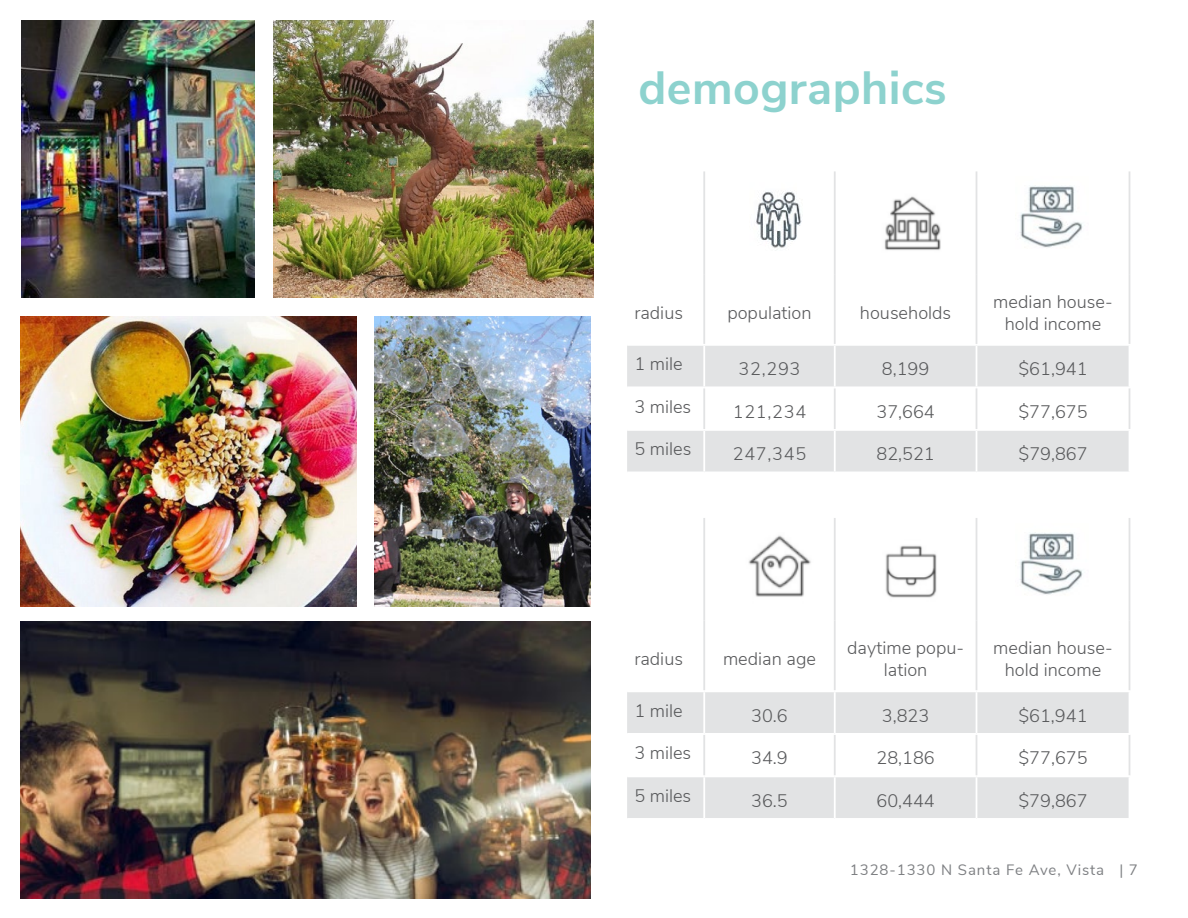
<style>
.page{position:relative;width:1188px;height:918px;background:#fff}
.page>*{position:absolute;margin:0;border:0;box-sizing:border-box;transform-origin:0 0}
.t1{font:700 46.5px "Nunito Sans";letter-spacing:.01em;color:#8dd2ce}
.t2{font:300 18.15px/21.8px "Nunito Sans";color:#58595b;text-align:center}
.t3{font:15px "Nunito Sans";letter-spacing:.06em;color:#7e8083}
</style>
<div class="page">
<svg style="left:627px;top:346px;width:502px;height:126px;fill:#e2e3e4"></svg>
<hr style="left:703px;top:171px;width:2px;height:103px;background:#e2e3e4">
<hr style="left:834px;top:171px;width:2px;height:103px;background:#e2e3e4">
<hr style="left:976px;top:171px;width:1px;height:103px;background:#e2e3e4">
<hr style="left:1129px;top:171px;width:1px;height:103px;background:#e2e3e4">
<hr style="left:703px;top:274px;width:2px;height:70px;background:#e2e3e4">
<hr style="left:834px;top:274px;width:2px;height:70px;background:#e2e3e4">
<hr style="left:976px;top:274px;width:1px;height:70px;background:#e2e3e4">
<hr style="left:1129px;top:274px;width:1px;height:70px;background:#e2e3e4">
<hr style="left:703px;top:388px;width:2px;height:41px;background:#e2e3e4">
<hr style="left:834px;top:388px;width:2px;height:41px;background:#e2e3e4">
<hr style="left:976px;top:388px;width:1px;height:41px;background:#e2e3e4">
<hr style="left:1129px;top:388px;width:1px;height:41px;background:#e2e3e4">
<hr style="left:627px;top:429px;width:77px;height:2px;background:#fff">
<hr style="left:704px;top:429px;width:131px;height:2px;background:#fff">
<hr style="left:835px;top:429px;width:141px;height:2px;background:#fff">
<hr style="left:976px;top:429px;width:154px;height:2px;background:#fff">
<hr style="left:703px;top:431px;width:2px;height:41px;background:#fff">
<hr style="left:834px;top:431px;width:2px;height:41px;background:#fff">
<hr style="left:976px;top:431px;width:1px;height:41px;background:#fff">
<hr style="left:703px;top:346px;width:2px;height:40px;background:#fff">
<hr style="left:834px;top:346px;width:2px;height:40px;background:#fff">
<hr style="left:976px;top:346px;width:1px;height:40px;background:#fff">
<hr style="left:627px;top:386px;width:77px;height:2px;background:#fff">
<hr style="left:704px;top:386px;width:131px;height:2px;background:#fff">
<hr style="left:835px;top:386px;width:141px;height:2px;background:#fff">
<hr style="left:976px;top:386px;width:154px;height:2px;background:#fff">
<img style="left:755px;top:191px;width:47px;height:57px">
<img style="left:884px;top:196px;width:57px;height:54px">
<img style="left:1020px;top:185px;width:63px;height:63px">
<svg style="left:627px;top:692px;width:502px;height:126px;fill:#e2e3e4"></svg>
<hr style="left:703px;top:518px;width:2px;height:103px;background:#e2e3e4">
<hr style="left:834px;top:518px;width:2px;height:103px;background:#e2e3e4">
<hr style="left:976px;top:518px;width:1px;height:103px;background:#e2e3e4">
<hr style="left:1129px;top:518px;width:1px;height:103px;background:#e2e3e4">
<hr style="left:703px;top:621px;width:2px;height:69px;background:#e2e3e4">
<hr style="left:834px;top:621px;width:2px;height:69px;background:#e2e3e4">
<hr style="left:976px;top:621px;width:1px;height:69px;background:#e2e3e4">
<hr style="left:1129px;top:621px;width:1px;height:69px;background:#e2e3e4">
<hr style="left:703px;top:735px;width:2px;height:40px;background:#e2e3e4">
<hr style="left:834px;top:735px;width:2px;height:40px;background:#e2e3e4">
<hr style="left:976px;top:735px;width:1px;height:40px;background:#e2e3e4">
<hr style="left:1129px;top:735px;width:1px;height:40px;background:#e2e3e4">
<hr style="left:627px;top:775px;width:77px;height:2px;background:#fff">
<hr style="left:704px;top:775px;width:131px;height:2px;background:#fff">
<hr style="left:835px;top:775px;width:141px;height:2px;background:#fff">
<hr style="left:976px;top:775px;width:154px;height:2px;background:#fff">
<hr style="left:703px;top:777px;width:2px;height:41px;background:#fff">
<hr style="left:834px;top:777px;width:2px;height:41px;background:#fff">
<hr style="left:976px;top:777px;width:1px;height:41px;background:#fff">
<hr style="left:703px;top:692px;width:2px;height:41px;background:#fff">
<hr style="left:834px;top:692px;width:2px;height:41px;background:#fff">
<hr style="left:976px;top:692px;width:1px;height:41px;background:#fff">
<hr style="left:627px;top:733px;width:77px;height:2px;background:#fff">
<hr style="left:976px;top:733px;width:154px;height:2px;background:#fff">
<hr style="left:704px;top:733px;width:131px;height:2px;background:#fff">
<hr style="left:835px;top:733px;width:141px;height:2px;background:#fff">
<img style="left:748px;top:535px;width:63px;height:62px">
<img style="left:885px;top:545px;width:52px;height:53px">
<img style="left:1020px;top:532px;width:63px;height:63px">
<img style="left:20px;top:317px;width:336px;height:289px">
<img style="left:374px;top:317px;width:217px;height:289px">
<img style="left:20px;top:622px;width:571px;height:277px">
<img style="left:274px;top:20px;width:320px;height:277px">
<img style="left:21px;top:20px;width:233px;height:277px">
<h1 class="t1" style="left:639px;top:54px;width:310px">demographics</h1>
<p class="t2" style="left:634px;top:300px;width:50px">radius</p>
<p class="t2" style="left:727px;top:300px;width:86px">population</p>
<p class="t2" style="left:860px;top:300px;width:93px">households</p>
<p class="t2" style="left:993px;top:289px;width:121px">median house&shy;hold income</p>
<p class="t2" style="left:634px;top:352px;width:50px">1 mile</p>
<p class="t2" style="left:739px;top:357px;width:63px">32,293</p>
<p class="t2" style="left:882px;top:357px;width:49px">8,199</p>
<p class="t2" style="left:1018px;top:357px;width:71px">$61,941</p>
<p class="t2" style="left:634px;top:395px;width:58px">3 miles</p>
<p class="t2" style="left:733px;top:399px;width:75px">121,234</p>
<p class="t2" style="left:877px;top:399px;width:60px">37,664</p>
<p class="t2" style="left:1018px;top:399px;width:71px">$77,675</p>
<p class="t2" style="left:634px;top:437px;width:58px">5 miles</p>
<p class="t2" style="left:733px;top:442px;width:75px">247,345</p>
<p class="t2" style="left:877px;top:442px;width:60px">82,521</p>
<p class="t2" style="left:1018px;top:442px;width:71px">$79,867</p>
<p class="t2" style="left:634px;top:647px;width:50px">radius</p>
<p class="t2" style="left:723px;top:647px;width:94px">median age</p>
<p class="t2" style="left:847px;top:636px;width:118px">daytime popu&shy;lation</p>
<p class="t2" style="left:993px;top:636px;width:121px">median house&shy;hold income</p>
<p class="t2" style="left:634px;top:699px;width:50px">1 mile</p>
<p class="t2" style="left:751px;top:703px;width:38px">30.6</p>
<p class="t2" style="left:882px;top:703px;width:49px">3,823</p>
<p class="t2" style="left:1018px;top:703px;width:71px">$61,941</p>
<p class="t2" style="left:634px;top:741px;width:58px">3 miles</p>
<p class="t2" style="left:751px;top:746px;width:38px">34.9</p>
<p class="t2" style="left:876px;top:746px;width:60px">28,186</p>
<p class="t2" style="left:1018px;top:746px;width:71px">$77,675</p>
<p class="t2" style="left:634px;top:784px;width:58px">5 miles</p>
<p class="t2" style="left:751px;top:788px;width:38px">36.5</p>
<p class="t2" style="left:877px;top:788px;width:60px">60,444</p>
<p class="t2" style="left:1018px;top:788px;width:71px">$79,867</p>
<p class="t3" style="left:850px;top:859px;width:290px">1328-1330 N Santa Fe Ave, Vista | 7</p>
</div>
